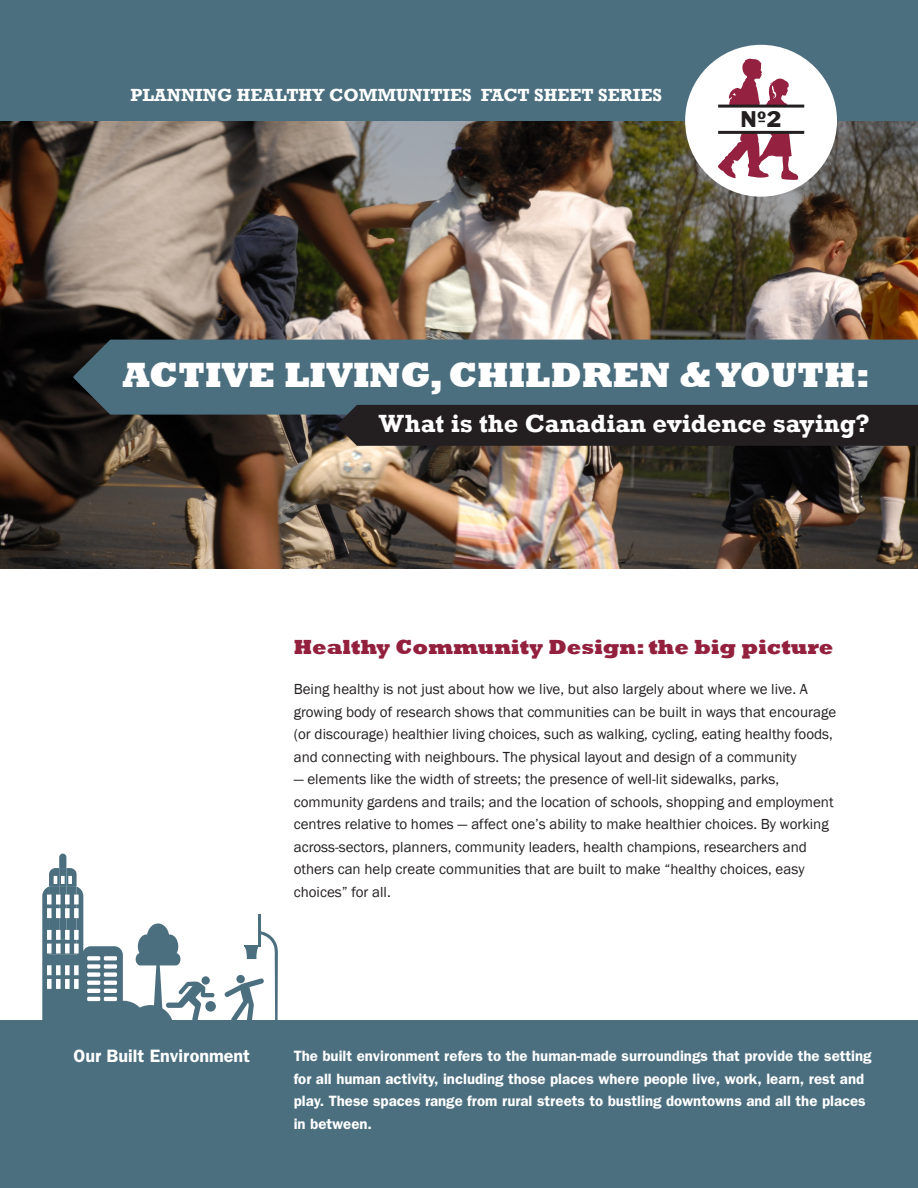
<style>
.page{position:relative;width:918px;height:1188px;background:#fff}
.page>*{position:absolute;margin:0;border:0;box-sizing:border-box;transform-origin:0 0}
.t1{font:800 36px "Rockwell";color:#fff}
.t2{font:700 25.5px "Rockwell";color:#fff}
.big_title{font:800 21px "Rockwell";color:#93213e}
.t3{font:21px "Franklin Gothic";color:#231f20}
.t4{font:700 18px "Rockwell";color:#fff}
.callout_title{font:600 18px "Franklin Gothic";color:#fff}
.body{font:15px/22.5px "Franklin Gothic";color:#231f20}
.callout_bold{font:600 15px/22.5px "Franklin Gothic";color:#fff}
</style>
<div class="page">
<img style="left:0;top:121px;width:918px;height:447px">
<div style="left:0;top:0;width:918px;height:121px;background:#4c6f80"></div>
<div style="left:685px;top:45px;width:152px;height:152px;background:#fff;border-radius:50%"></div>
<hr style="left:718px;top:105px;width:86px;height:3px;background:#231f20">
<hr style="left:718px;top:131px;width:86px;height:3px;background:#231f20">
<svg style="left:718px;top:59px;width:81px;height:121px"></svg>
<div style="left:0;top:1020px;width:918px;height:168px;background:#4c6f80"></div>
<svg style="left:42px;top:854px;width:173px;height:166px"></svg>
<div style="left:205px;top:1001px;width:11px;height:11px;background:#4c6f80;border-radius:50%"></div>
<hr style="left:259px;top:915px;width:2px;height:32px;background:#4c6f80">
<svg style="left:224px;top:931px;width:54px;height:89px"></svg>
<div style="left:73px;top:340px;width:845px;height:75px;background:#4c6f80"></div>
<div style="left:337px;top:405px;width:581px;height:41px;background:#231f20"></div>
<p class="t4" style="left:131px;top:84px;width:533px">PLANNING HEALTHY COMMUNITIES FACT SHEET SERIES</p>
<p class="t3" style="left:741px;top:106px;width:42px">N<sup>o</sup>2</p>
<p class="t1" style="left:123px;top:354px;width:749px">ACTIVE LIVING, CHILDREN &amp; YOUTH:</p>
<p class="t2" style="left:379px;top:408px;width:493px">What is the Canadian evidence saying?</p>
<p class="big_title" style="left:294px;top:634px;width:541px">Healthy Community Design: the big picture</p>
<p class="body" style="left:294px;top:678px;width:544px">Being healthy is not just about how we live, but also largely about where we live. A growing body of research shows that communities can be built in ways that encourage (or discourage) healthier living choices, such as walking, cycling, eating healthy foods, and connecting with neighbours. The physical layout and design of a community</p>
<p class="body" style="left:294px;top:768px;width:541px">— elements like the width of streets; the presence of well-lit sidewalks, parks, community gardens and trails; and the location of schools, shopping and employment centres relative to homes — affect one’s ability to make healthier choices. By working across-sectors, planners, community leaders, health champions, researchers and others can help create communities that are built to make “healthy choices, easy choices” for all.</p>
<p class="callout_title" style="left:74px;top:1045px;width:178px">Our Built Environment</p>
<p class="callout_bold" style="left:294px;top:1044px;width:579px">The built environment refers to the human-made surroundings that provide the setting for all human activity, including those places where people live, work, learn, rest and play. These spaces range from rural streets to bustling downtowns and all the places in between.</p>
</div>
